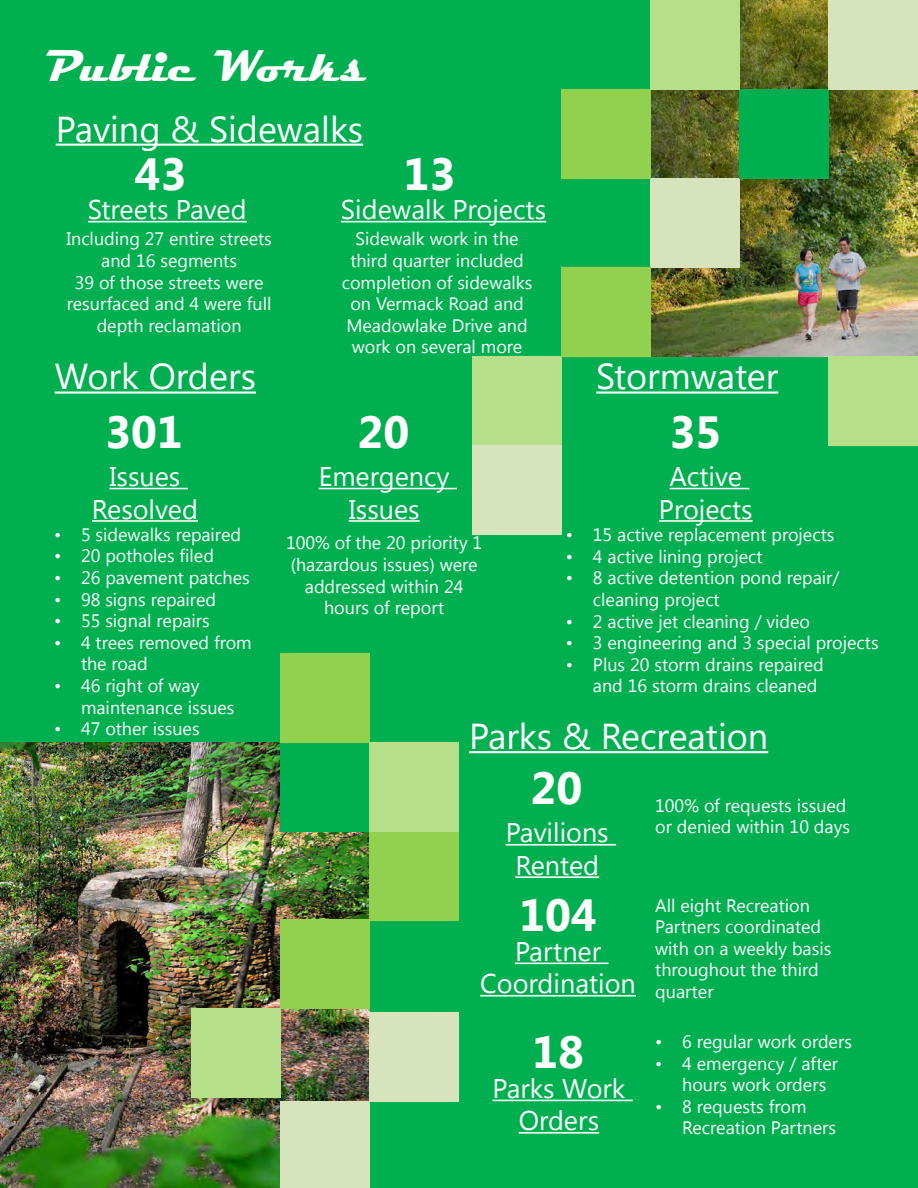
<style>
.page{position:relative;width:918px;height:1188px;background:#00b050}
.page>*{position:absolute;margin:0;border:0;box-sizing:border-box;transform-origin:0 0}
.t1{font:700 45px "Segoe UI";color:#fff}
.t2{font:700 45px "Magneto";color:#fff}
.t3{font:36px "Segoe UI";color:#fff}
.t4{font:27px/32.4px "Segoe UI";color:#fff;text-align:center}
.t5{font:18px/21.6px "Segoe UI";color:#fff}
</style>
<div class="page">
<img style="left:651px;top:0;width:267px;height:356px">
<img style="left:0;top:742px;width:370px;height:446px">
<hr style="left:56px;top:144px;width:307px;height:2px;background:#fff">
<hr style="left:55px;top:392px;width:201px;height:2px;background:#fff">
<hr style="left:596px;top:392px;width:182px;height:2px;background:#fff">
<hr style="left:469px;top:751px;width:299px;height:2px;background:#fff">
<hr style="left:88px;top:221px;width:159px;height:1px;background:#fff">
<hr style="left:341px;top:221px;width:205px;height:1px;background:#fff">
<hr style="left:109px;top:488px;width:79px;height:1px;background:#fff">
<hr style="left:92px;top:520px;width:106px;height:2px;background:#fff">
<hr style="left:319px;top:488px;width:138px;height:1px;background:#fff">
<hr style="left:349px;top:520px;width:71px;height:2px;background:#fff">
<hr style="left:506px;top:844px;width:110px;height:2px;background:#fff">
<hr style="left:515px;top:876px;width:84px;height:2px;background:#fff">
<hr style="left:515px;top:963px;width:94px;height:1px;background:#fff">
<hr style="left:480px;top:995px;width:156px;height:2px;background:#fff">
<hr style="left:492px;top:1100px;width:141px;height:1px;background:#fff">
<hr style="left:519px;top:1132px;width:80px;height:2px;background:#fff">
<div style="left:472px;top:356px;width:90px;height:90px;background:#b6df89"></div>
<div style="left:651px;top:178px;width:89px;height:89px;background:#d6e3bc"></div>
<div style="left:740px;top:89px;width:89px;height:89px;background:#00b050"></div>
<div style="left:472px;top:446px;width:90px;height:89px;background:#d6e3bc"></div>
<div style="left:562px;top:89px;width:89px;height:89px;background:#92d050"></div>
<div style="left:562px;top:267px;width:89px;height:89px;background:#92d050"></div>
<div style="left:651px;top:0;width:89px;height:89px;background:#b6df89"></div>
<div style="left:829px;top:0;width:89px;height:89px;background:#d6e3bc"></div>
<div style="left:281px;top:742px;width:89px;height:89px;background:#00b050"></div>
<div style="left:370px;top:831px;width:89px;height:89px;background:#92d050"></div>
<div style="left:281px;top:919px;width:89px;height:89px;background:#92d050"></div>
<div style="left:370px;top:1012px;width:89px;height:90px;background:#d6e3bc"></div>
<div style="left:281px;top:1102px;width:89px;height:86px;background:#d6e3bc"></div>
<div style="left:192px;top:1008px;width:89px;height:90px;background:#b6df89"></div>
<div style="left:370px;top:742px;width:89px;height:89px;background:#b6df89"></div>
<div style="left:281px;top:653px;width:89px;height:89px;background:#92d050"></div>
<div style="left:829px;top:356px;width:89px;height:90px;background:#b6df89"></div>
<hr style="left:670px;top:488px;width:79px;height:1px;background:#fff">
<hr style="left:659px;top:520px;width:94px;height:2px;background:#fff">
<p class="t2" style="left:44px;top:40px;width:324px">Public Works</p>
<p class="t3" style="left:56px;top:104px;width:309px">Paving &amp; Sidewalks</p>
<p class="t1" style="left:134px;top:141px;width:53px">43</p>
<p class="t1" style="left:404px;top:141px;width:53px">13</p>
<p class="t4" style="left:88px;top:192px;width:160px">Streets Paved</p>
<p class="t4" style="left:341px;top:192px;width:207px">Sidewalk Projects</p>
<p class="t5" style="left:66px;top:227px;width:207px;text-align:center">Including 27 entire streets and 16 segments</p>
<p class="t5" style="left:67px;top:271px;width:206px;text-align:center">39 of those streets were resurfaced and 4 were full depth reclamation</p>
<p class="t5" style="left:342px;top:227px;width:192px;text-align:center">Sidewalk work in the third quarter included completion of sidewalks on Vermack Road and<br>Meadowlake Drive and work on several more</p>
<p class="t3" style="left:55px;top:352px;width:203px">Work Orders</p>
<p class="t3" style="left:596px;top:352px;width:184px">Stormwater</p>
<p class="t1" style="left:105px;top:400px;width:79px">301</p>
<p class="t1" style="left:357px;top:400px;width:53px">20</p>
<p class="t1" style="left:669px;top:400px;width:53px">35</p>
<p class="t4" style="left:92px;top:459px;width:108px">Issues<br>Resolved</p>
<p class="t4" style="left:319px;top:459px;width:132px">Emergency<br>Issues</p>
<p class="t4" style="left:659px;top:459px;width:95px">Active<br>Projects</p>
<p class="t5" style="left:54px;top:523px;width:189px">• 5 sidewalks repaired</p>
<p class="t5" style="left:54px;top:544px;width:162px">• 20 potholes filed</p>
<p class="t5" style="left:54px;top:566px;width:197px">• 26 pavement patches</p>
<p class="t5" style="left:54px;top:588px;width:164px">• 98 signs repaired</p>
<p class="t5" style="left:54px;top:609px;width:157px">• 55 signal repairs</p>
<p class="t5" style="left:81px;top:631px;width:172px;text-indent:-27px">• 4 trees removed from the road</p>
<p class="t5" style="left:81px;top:674px;width:155px;text-indent:-27px">• 46 right of way maintenance issues</p>
<p class="t5" style="left:54px;top:717px;width:147px">• 47 other issues</p>
<p class="t5" style="left:286px;top:531px;width:198px;text-align:center">100% of the 20 priority 1 (hazardous issues) were addressed within 24 hours of report</p>
<p class="t5" style="left:566px;top:523px;width:270px">• 15 active replacement projects</p>
<p class="t5" style="left:566px;top:545px;width:198px">• 4 active lining project</p>
<p class="t5" style="left:593px;top:566px;width:248px;text-indent:-27px">• 8 active detention pond repair/ cleaning project</p>
<p class="t5" style="left:566px;top:610px;width:246px">• 2 active jet cleaning / video</p>
<p class="t5" style="left:566px;top:631px;width:314px">• 3 engineering and 3 special projects</p>
<p class="t5" style="left:593px;top:653px;width:232px;text-indent:-27px">• Plus 20 storm drains repaired and 16 storm drains cleaned</p>
<p class="t3" style="left:469px;top:711px;width:301px">Parks &amp; Recreation</p>
<p class="t1" style="left:530px;top:756px;width:53px">20</p>
<p class="t4" style="left:506px;top:815px;width:105px">Pavilions<br>Rented</p>
<p class="t1" style="left:519px;top:883px;width:79px">104</p>
<p class="t4" style="left:480px;top:934px;width:157px">Partner<br>Coordination</p>
<p class="t1" style="left:532px;top:1020px;width:53px">18</p>
<p class="t4" style="left:492px;top:1071px;width:134px">Parks Work<br>Orders</p>
<p class="t5" style="left:655px;top:794px;width:196px">100% of requests issued or denied within 10 days</p>
<p class="t5" style="left:655px;top:894px;width:178px">All eight Recreation<br>Partners coordinated with on a weekly basis throughout the third quarter</p>
<p class="t5" style="left:655px;top:1030px;width:198px">• 6 regular work orders</p>
<p class="t5" style="left:682px;top:1052px;width:157px;text-indent:-27px">• 4 emergency / after hours work orders</p>
<p class="t5" style="left:682px;top:1095px;width:155px;text-indent:-27px">• 8 requests from<br>Recreation Partners</p>
</div>
